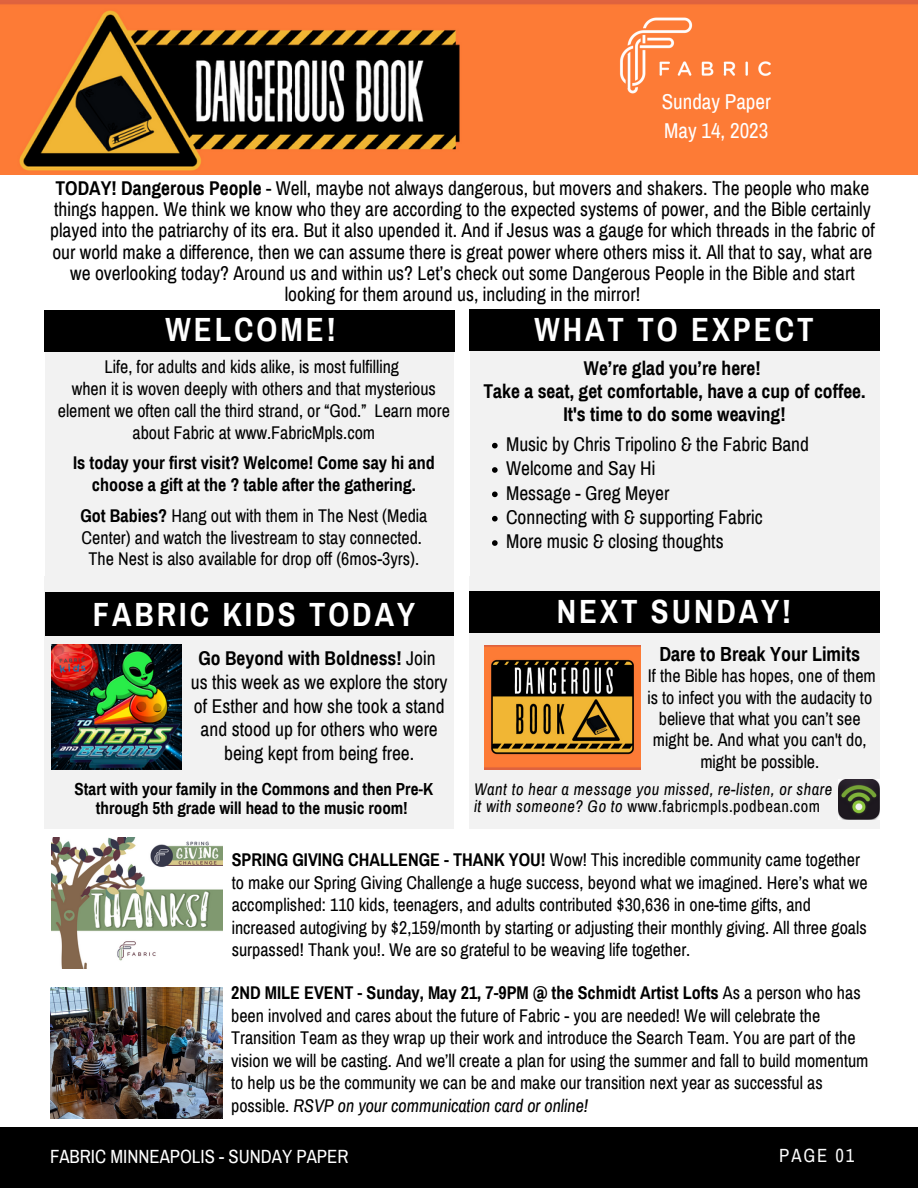
<style>
.page{position:relative;width:918px;height:1188px;background:#fff}
.page>*{position:absolute;margin:0;border:0;box-sizing:border-box;transform-origin:0 0}
.t1{font:700 32.85px "Archivo Narrow";letter-spacing:.09em;color:#fff}
.t2{font:21px "Archivo Narrow";color:#fff}
.t3{font:700 19.95px "Archivo Narrow";color:#000}
.t4{font:19.5px/21.3px "Archivo Narrow";color:#000;text-align:center}
.t5{font:700 19.5px/23.2px "Archivo Narrow";color:#000;text-align:center}
.t6{font:18.6px "Archivo Narrow";color:#fff}
.t7{font:18.6px "Archivo Narrow";letter-spacing:.1em;color:#fafafa}
.t8{font:18px/22.5px "Archivo Narrow";color:#000}
.t9{font:700 18px/21.9px "Archivo Narrow";color:#000;text-align:center}
.t10{font:700 17.1px/19.2px "Archivo Narrow";color:#000;text-align:center}
.t11{font:italic 16.5px "Archivo Narrow";letter-spacing:.03em;color:#000}
.t12{font:16.5px "Archivo Narrow";letter-spacing:.03em;color:#000}
.s1{font-weight:700}
.s2{font-weight:400}
.s3{font-style:italic}
</style>
<div class="page">
<div style="left:0;top:1127px;width:918px;height:61px;background:#000"></div>
<div style="left:45px;top:331px;width:409px;height:252px;background:#f2f2f2"></div>
<div style="left:470px;top:330px;width:409px;height:253px;background:#f2f2f2"></div>
<div style="left:44px;top:310px;width:411px;height:42px;background:#000"></div>
<div style="left:469px;top:309px;width:410px;height:42px;background:#000"></div>
<div style="left:44px;top:576px;width:410px;height:252px;background:#f2f2f2"></div>
<div style="left:45px;top:592px;width:409px;height:43px;background:#000"></div>
<div style="left:469px;top:576px;width:410px;height:252px;background:#f2f2f2"></div>
<div style="left:469px;top:592px;width:411px;height:41px;background:#000"></div>
<img style="left:839px;top:779px;width:40px;height:41px">
<img style="left:0;top:0;width:918px;height:174px">
<img style="left:613px;top:14px;width:164px;height:82px">
<img style="left:484px;top:646px;width:157px;height:124px">
<img style="left:51px;top:645px;width:131px;height:124px">
<img style="left:50px;top:987px;width:172px;height:132px">
<img style="left:51px;top:837px;width:171px;height:132px">
<svg style="left:492px;top:443px;width:6px;height:5px"></svg>
<svg style="left:492px;top:467px;width:6px;height:6px"></svg>
<svg style="left:492px;top:492px;width:6px;height:5px"></svg>
<svg style="left:492px;top:516px;width:6px;height:6px"></svg>
<svg style="left:492px;top:540px;width:6px;height:6px"></svg>
<p class="t2" style="left:662px;top:90px;width:111px">Sunday Paper</p>
<p class="t2" style="left:664px;top:119px;width:106px">May 14, 2023</p>
<p class="t4" style="left:50px;top:177px;width:826px"><span class="s1">TODAY! Dangerous People</span> - Well, maybe not always dangerous, but movers and shakers. The people who make things happen. We think we know who they are according to the expected systems of power, and the Bible certainly played into the patriarchy of its era. But it also upended it. And if Jesus was a gauge for which threads in the fabric of our world make a difference, then we can assume there is great power where others miss it. All that to say, what are we overlooking today? Around us and within us? Let’s check out some Dangerous People in the Bible and start looking for them around us, including in the mirror!</p>
<p class="t1" style="left:166px;top:312px;width:172px">WELCOME!</p>
<p class="t8" style="left:105px;top:356px;width:296px">Life, for adults and kids alike, is most fulfilling</p>
<p class="t8" style="left:58px;top:378px;width:394px;line-height:21.9px;text-align:center">when it is woven deeply with others and that mysterious element we often call the third strand, or “God.” Learn more about Fabric at www.FabricMpls.com</p>
<p class="t9" style="left:73px;top:452px;width:363px">Is today your first visit? Welcome! Come say hi and choose a gift at the ? table after the gathering.</p>
<p class="t8" style="left:80px;top:505px;width:348px;line-height:21.9px"><span class="s1">Got Babies?</span> Hang out with them in The Nest (Media<br>Center) and watch the livestream to stay connected.</p>
<p class="t8" style="left:89px;top:548px;width:332px">The Nest is also available for drop off (6mos-3yrs).</p>
<p class="t1" style="left:535px;top:312px;width:280px">WHAT TO EXPECT</p>
<p class="t5" style="left:584px;top:357px;width:178px">We’re glad you’re here!</p>
<p class="t5" style="left:484px;top:380px;width:384px">Take a seat, get comfortable, have a cup of coffee.<br>It's time to do some weaving!</p>
<p class="t4" style="left:506px;top:434px;width:304px">Music by Chris Tripolino &amp; the Fabric Band</p>
<p class="t4" style="left:506px;top:458px;width:151px">Welcome and Say Hi</p>
<p class="t4" style="left:506px;top:483px;width:165px">Message - Greg Meyer</p>
<p class="t4" style="left:506px;top:507px;width:258px">Connecting with &amp; supporting Fabric</p>
<p class="t4" style="left:506px;top:531px;width:219px">More music &amp; closing thoughts</p>
<p class="t1" style="left:93px;top:597px;width:324px">FABRIC KIDS TODAY</p>
<p class="t1" style="left:557px;top:595px;width:236px">NEXT SUNDAY!</p>
<p class="t3" style="left:659px;top:643px;width:202px">Dare to Break Your Limits</p>
<p class="t8" style="left:647px;top:666px;width:230px;line-height:21.3px;text-align:center">If the Bible has hopes, one of them is to infect you with the audacity to believe that what you can’t see might be. And what you can't do, might be possible.</p>
<p class="t5" style="left:198px;top:647px;width:239px">Go Beyond with Boldness! <span class="s2">Join</span></p>
<p class="t4" style="left:191px;top:671px;width:258px;line-height:23.7px">us this week as we explore the story of Esther and how she took a stand and stood up for others who were being kept from being free.</p>
<p class="t10" style="left:75px;top:779px;width:360px">Start with your family in the Commons and then Pre-K through 5th grade will head to the music room!</p>
<p class="t8" style="left:232px;top:849px;width:637px"><span class="s1">SPRING GIVING CHALLENGE - THANK YOU!</span> Wow! This incredible community came together to make our Spring Giving Challenge a huge success, beyond what we imagined. Here’s what we accomplished: 110 kids, teenagers, and adults contributed $30,636 in one-time gifts, and increased autogiving by $2,159/month by starting or adjusting their monthly giving. All three goals surpassed! Thank you!. We are so grateful to be weaving life together.</p>
<p class="t11" style="left:474px;top:781px;width:360px">Want to hear a message you missed, re-listen, or share</p>
<p class="t12" style="left:474px;top:798px;width:348px"><span class="s3">it with someone? Go to</span> www.fabricmpls.podbean.com</p>
<p class="t8" style="left:231px;top:982px;width:639px"><span class="s1">2ND MILE EVENT - Sunday, May 21, 7-9PM @ the Schmidt Artist Lofts</span> As a person who has been involved and cares about the future of Fabric - you are needed! We will celebrate the Transition Team as they wrap up their work and introduce the Search Team. You are part of the vision we will be casting. And we’ll create a plan for using the summer and fall to build momentum to help us be the community we can be and make our transition next year as successful as possible. <span class="s3">RSVP on your communication card or online!</span></p>
<p class="t6" style="left:50px;top:1146px;width:300px">FABRIC MINNEAPOLIS - SUNDAY PAPER</p>
<p class="t7" style="left:779px;top:1146px;width:76px">PAGE 01</p>
</div>
